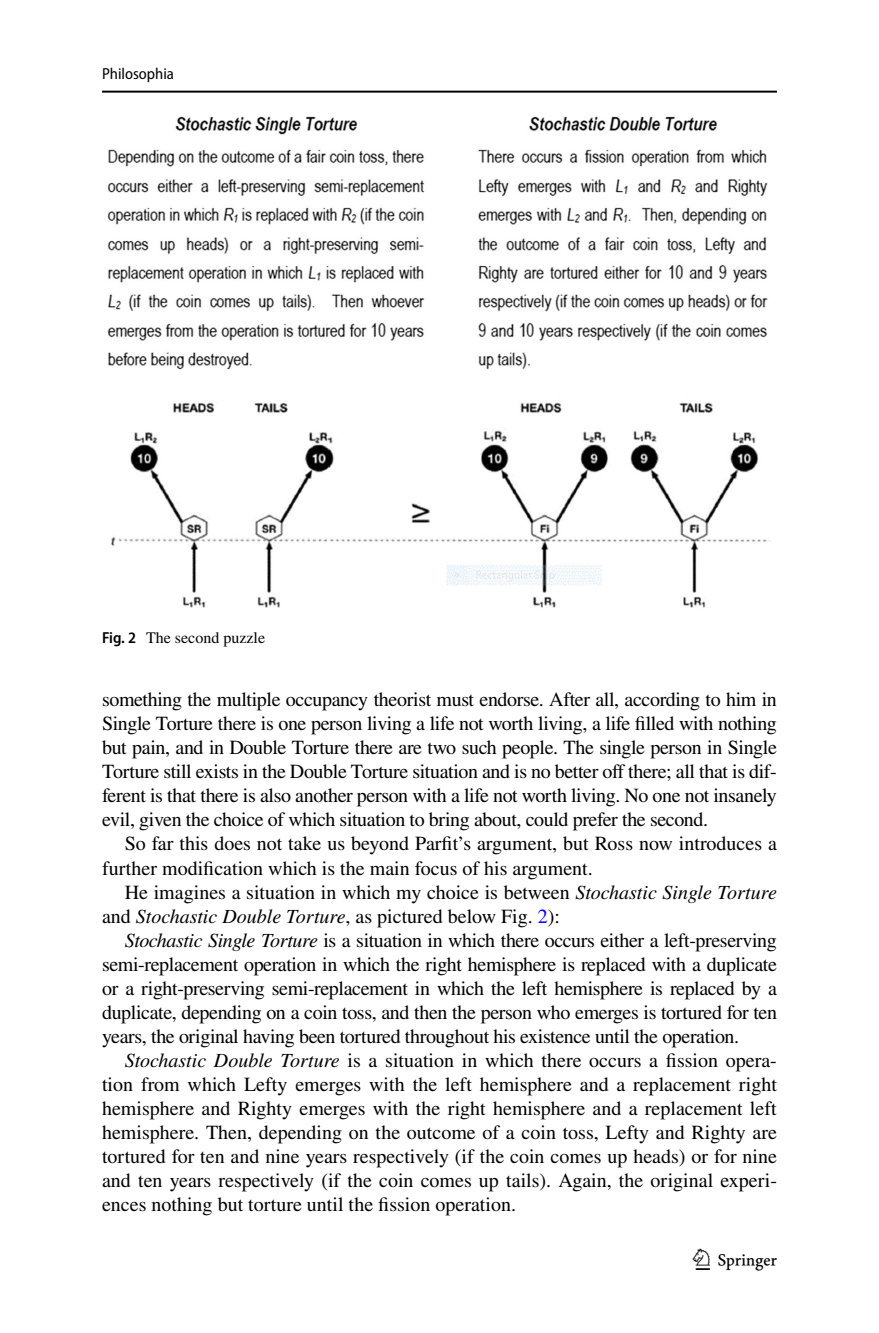
<style>
.page{position:relative;width:879px;height:1333px;background:#fff}
.page>*{position:absolute;margin:0;border:0;box-sizing:border-box;transform-origin:0 0}
.t1{font:30px "Springnew Regular 3";color:#000}
.t2{font:20px/24px "STIX";color:#000;text-align:justify}
.t3{font:16px "STIX";color:#000}
.t4{font:semi-condensed 16px "Myriad Pro";color:#000}
.s1{font-family:"Myriad Pro";font-weight:600;font-stretch:semi-condensed}
.s2{font-style:italic}
.s3{color:#00f}
</style>
<div class="page">
<hr style="left:102px;top:91px;width:675px;height:2px;background:#000">
<img style="left:108px;top:116px;width:663px;height:492px">
<p class="t4" style="left:102px;top:65px;width:73px">Philosophia</p>
<p class="t3" style="left:102px;top:626px;width:165px"><span class="s1">Fig. 2</span> The second puzzle</p>
<p class="t2" style="left:102px;top:689px;width:676px">something the multiple occupancy theorist must endorse. After all, according to him in Single Torture there is one person living a life not worth living, a life filled with nothing but pain, and in Double Torture there are two such people. The single person in Single Torture still exists in the Double Torture situation and is no better off there; all that is dif&shy;ferent is that there is also another person with a life not worth living. No one not insanely evil, given the choice of which situation to bring about, could prefer the second.</p>
<p class="t2" style="left:102px;top:833px;width:676px;text-indent:23px">So far this does not take us beyond Parfit’s argument, but Ross now introduces a further modification which is the main focus of his argument.</p>
<p class="t2" style="left:102px;top:881px;width:676px;text-indent:23px">He imagines a situation in which my choice is between <span class="s2">Stochastic Single Torture </span>and <span class="s2">Stochastic Double Torture</span>, as pictured below Fig. <span class="s3">2</span>):</p>
<p class="t2" style="left:102px;top:929px;width:676px;text-indent:23px"><span class="s2">Stochastic Single Torture</span> is a situation in which there occurs either a left-preserving semi-replacement operation in which the right hemisphere is replaced with a duplicate or a right-preserving semi-replacement in which the left hemisphere is replaced by a duplicate, depending on a coin toss, and then the person who emerges is tortured for ten years, the original having been tortured throughout his existence until the operation.</p>
<p class="t2" style="left:102px;top:1049px;width:676px;text-indent:23px"><span class="s2">Stochastic Double Torture</span> is a situation in which there occurs a fission opera&shy;tion from which Lefty emerges with the left hemisphere and a replacement right hemisphere and Righty emerges with the right hemisphere and a replacement left hemisphere. Then, depending on the outcome of a coin toss, Lefty and Righty are tortured for ten and nine years respectively (if the coin comes up heads) or for nine and ten years respectively (if the coin comes up tails). Again, the original experi&shy;ences nothing but torture until the fission operation.</p>
<h1 class="t1" style="left:696px;top:1248px;width:83px">1 3</h1>
</div>
